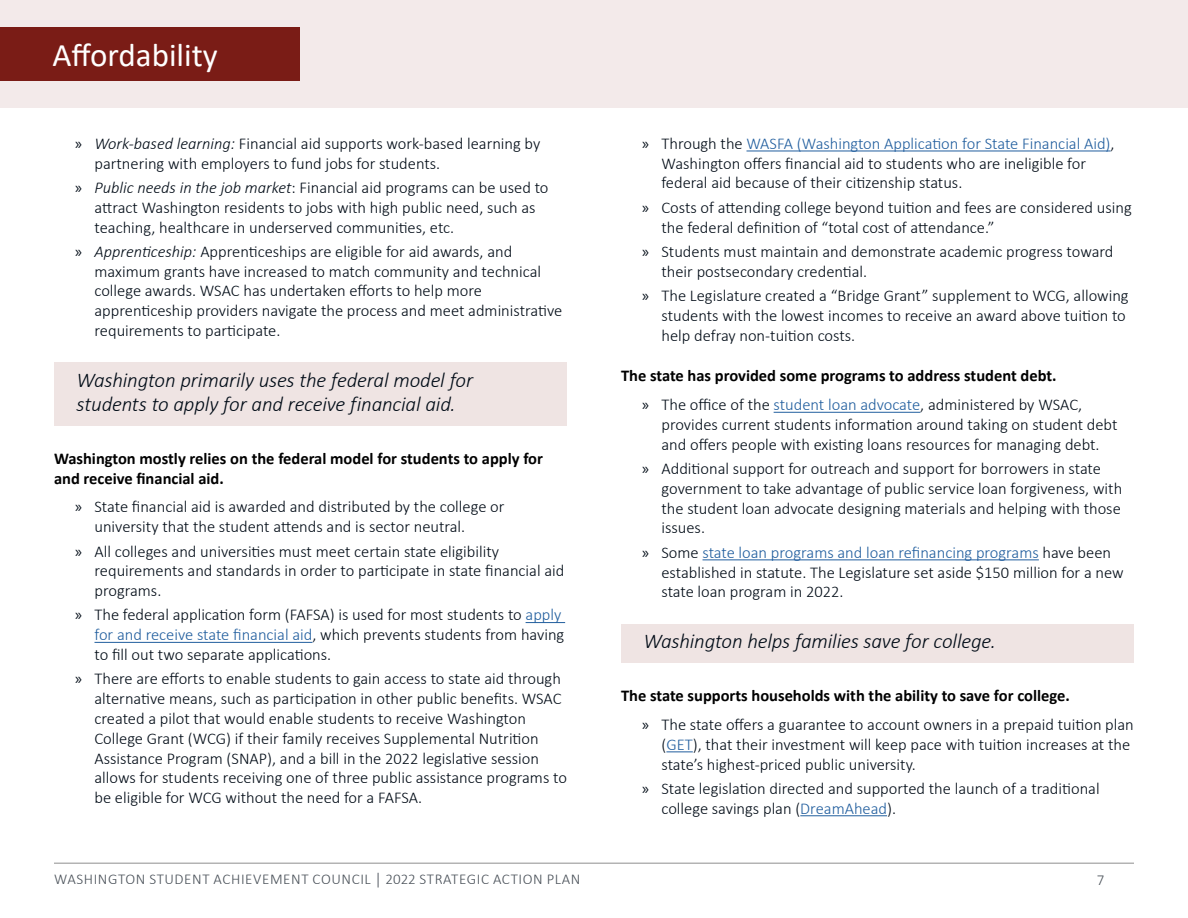
<style>
.page{position:relative;width:1188px;height:918px;background:#fff}
.page>*{position:absolute;margin:0;border:0;box-sizing:border-box;transform-origin:0 0}
.Header_text__white{font:33px "Calibri";color:#fff}
.SAP_Pull_quote{font:italic 300 21px/24px "Calibri";letter-spacing:-.01em;color:#000b16}
.t1{font:300 16.5px/19.8px "Calibri";color:#000b16}
.SAP_Heading_3{font:700 16.5px/19.8px "Calibri";color:#000}
.t2{font:300 15px "Calibri";letter-spacing:.04em;color:#1a232d}
.s1{font-family:"Myriad Pro";font-weight:400}
.s2{font-style:italic}
.s3{color:#215e9e}
</style>
<div class="page">
<div style="left:0;top:0;width:1188px;height:108px;background:#f3eaea"></div>
<hr style="left:54px;top:862px;width:1080px;height:2px;background:#000">
<div style="left:54px;top:362px;width:513px;height:63px;background:#efe4e3"></div>
<hr style="left:526px;top:622px;width:39px;height:1px;background:#215e9e">
<hr style="left:94px;top:642px;width:218px;height:1px;background:#215e9e">
<hr style="left:747px;top:151px;width:364px;height:1px;background:#215e9e">
<hr style="left:774px;top:412px;width:146px;height:1px;background:#215e9e">
<hr style="left:703px;top:559px;width:336px;height:1px;background:#215e9e">
<div style="left:621px;top:624px;width:513px;height:39px;background:#efe4e3"></div>
<svg style="left:666px;top:751px;width:27px;height:1px"></svg>
<hr style="left:800px;top:815px;width:87px;height:1px;background:#215e9e">
<div style="left:0;top:27px;width:300px;height:54px;background:#7a1c16"></div>
<p class="Header_text__white" style="left:52px;top:33px;width:167px">Affordability</p>
<p class="t1" style="left:94px;top:133px;width:447px;text-indent:-20px"><span class="s1">»</span> <span class="s2">Work-based learning:</span> Financial aid supports work-based learning by partnering with employers to fund jobs for students.</p>
<p class="t1" style="left:94px;top:177px;width:456px;text-indent:-20px"><span class="s1">»</span> <span class="s2">Public needs in the job market</span>: Financial aid programs can be used to attract Washington residents to jobs with high public need, such as teaching, healthcare in underserved communities, etc.</p>
<p class="t1" style="left:94px;top:241px;width:469px;text-indent:-20px"><span class="s1">»</span> <span class="s2">Apprenticeship:</span> Apprenticeships are eligible for aid awards, and maximum grants have increased to match community and technical college awards. WSAC has undertaken efforts to help more apprenticeship providers navigate the process and meet administrative requirements to participate.</p>
<p class="SAP_Pull_quote" style="left:76px;top:368px;width:398px">Washington primarily uses the federal model for students to apply for and receive financial aid.</p>
<p class="SAP_Heading_3" style="left:54px;top:448px;width:491px">Washington mostly relies on the federal model for students to apply for and receive financial aid.</p>
<p class="t1" style="left:94px;top:497px;width:412px;text-indent:-20px"><span class="s1">»</span> State financial aid is awarded and distributed by the college or university that the student attends and is sector neutral.</p>
<p class="t1" style="left:94px;top:541px;width:471px;text-indent:-20px"><span class="s1">»</span> All colleges and universities must meet certain state eligibility requirements and standards in order to participate in state financial aid programs.</p>
<p class="t1" style="left:94px;top:605px;width:471px;text-indent:-20px"><span class="s1">»</span> The federal application form (FAFSA) is used for most students to <span class="s3">apply for and receive state financial aid</span>, which prevents students from having to fill out two separate applications.</p>
<p class="t1" style="left:94px;top:669px;width:474px;text-indent:-20px"><span class="s1">»</span> There are efforts to enable students to gain access to state aid through alternative means, such as participation in other public benefits. WSAC created a pilot that would enable students to receive Washington College Grant (WCG) if their family receives Supplemental Nutrition Assistance Program (SNAP), and a bill in the 2022 legislative session allows for students receiving one of three public assistance programs to be eligible for WCG without the need for a FAFSA.</p>
<p class="t1" style="left:662px;top:133px;width:455px;text-indent:-20px"><span class="s1">»</span> Through the <span class="s3">WASFA (Washington Application for State Financial Aid)</span>,<br>Washington offers financial aid to students who are ineligible for federal aid because of their citizenship status.</p>
<p class="t1" style="left:662px;top:197px;width:472px;text-indent:-20px"><span class="s1">»</span> Costs of attending college beyond tuition and fees are considered using the federal definition of “total cost of attendance.”</p>
<p class="t1" style="left:662px;top:241px;width:453px;text-indent:-20px"><span class="s1">»</span> Students must maintain and demonstrate academic progress toward their postsecondary credential.</p>
<p class="t1" style="left:662px;top:285px;width:469px;text-indent:-20px"><span class="s1">»</span> The Legislature created a “Bridge Grant” supplement to WCG, allowing students with the lowest incomes to receive an award above tuition to help defray non-tuition costs.</p>
<p class="SAP_Heading_3" style="left:621px;top:366px;width:437px">The state has provided some programs to address student debt.</p>
<p class="t1" style="left:662px;top:395px;width:458px;text-indent:-20px"><span class="s1">»</span> The office of the <span class="s3">student loan advocate</span>, administered by WSAC, provides current students information around taking on student debt and offers people with existing loans resources for managing debt.</p>
<p class="t1" style="left:662px;top:459px;width:462px;text-indent:-20px"><span class="s1">»</span> Additional support for outreach and support for borrowers in state government to take advantage of public service loan forgiveness, with the student loan advocate designing materials and helping with those issues.</p>
<p class="t1" style="left:662px;top:542px;width:464px;text-indent:-20px"><span class="s1">»</span> Some <span class="s3">state loan programs and loan refinancing programs</span> have been established in statute. The Legislature set aside $150 million for a new state loan program in 2022.</p>
<p class="SAP_Pull_quote" style="left:644px;top:629px;width:354px">Washington helps families save for college.</p>
<p class="SAP_Heading_3" style="left:621px;top:686px;width:450px">The state supports households with the ability to save for college.</p>
<p class="t1" style="left:662px;top:714px;width:474px;text-indent:-20px"><span class="s1">»</span> The state offers a guarantee to account owners in a prepaid tuition plan (<span class="s3">GET</span>), that their investment will keep pace with tuition increases at the state’s highest-priced public university.</p>
<p class="t1" style="left:662px;top:778px;width:440px;text-indent:-20px"><span class="s1">»</span> State legislation directed and supported the launch of a traditional college savings plan (<span class="s3">DreamAhead</span>).</p>
<p class="t2" style="left:54px;top:870px;width:528px">WASHINGTON STUDENT ACHIEVEMENT COUNCIL │ 2022 STRATEGIC ACTION PLAN</p>
<p class="t2" style="left:1096px;top:871px;width:9px">7</p>
</div>
